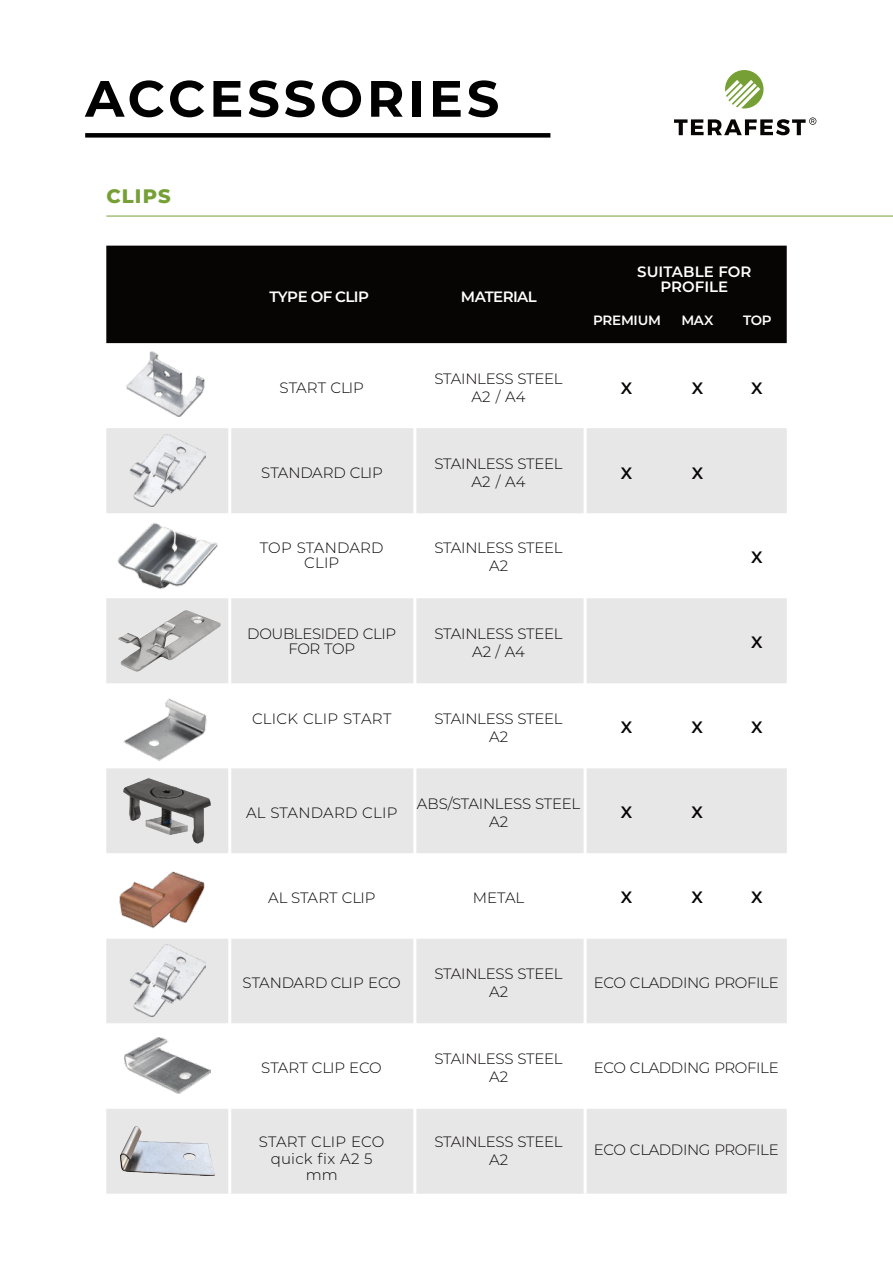
<style>
.page{position:relative;width:893px;height:1263px;background:#fff}
.page>*{position:absolute;margin:0;border:0;box-sizing:border-box;transform-origin:0 0}
.t1{font:700 51px "Montserrat";letter-spacing:.075em;color:#000}
.t2{font:800 19.5px "Montserrat";letter-spacing:.06em;color:#76a035}
.t3{font:600 16.5px "Montserrat";color:#070504}
.t4{font:300 15px/18px "Montserrat";letter-spacing:-.02em;color:#070504;text-align:center}
.t5{font:300 15px/16.5px "Montserrat";letter-spacing:.01em;color:#070504;text-align:center}
.t6{font:300 15px "Montserrat";color:#070504}
.t7{font:300 15px "Montserrat";letter-spacing:.015em;color:#070504}
.t8{font:600 15px "Montserrat";letter-spacing:-.04em;color:#fff}
.t9{font:600 15px/15px "Montserrat";letter-spacing:-.01em;color:#fff;text-align:center}
.t10{font:600 13.5px "Montserrat";letter-spacing:-.035em;color:#fff}
</style>
<div class="page">
<div style="left:106px;top:246px;width:681px;height:97px;background:#070504"></div>
<svg style="left:106px;top:428px;width:681px;height:765px;fill:#e8e7e8"></svg>
<hr style="left:228px;top:350px;width:3px;height:843px;background:#fff">
<hr style="left:413px;top:350px;width:3px;height:843px;background:#fff">
<hr style="left:584px;top:350px;width:3px;height:843px;background:#fff">
<svg style="left:106px;top:853px;width:681px;height:255px"></svg>
<img style="left:129px;top:434px;width:76px;height:73px">
<img style="left:114px;top:519px;width:106px;height:72px">
<img style="left:129px;top:944px;width:76px;height:72px">
<img style="left:124px;top:1038px;width:86px;height:55px">
<hr style="left:106px;top:216px;width:787px;height:1px;background:#76a035">
<img style="left:106px;top:692px;width:119px;height:74px">
<img style="left:124px;top:778px;width:87px;height:65px">
<img style="left:106px;top:865px;width:118px;height:73px">
<img style="left:126px;top:351px;width:79px;height:65px">
<img style="left:121px;top:1126px;width:93px;height:49px">
<img style="left:119px;top:610px;width:101px;height:61px">
<div style="left:85px;top:133px;width:465px;height:5px;background:#000"></div>
<svg style="left:725px;top:70px;width:38px;height:38px"></svg>
<svg style="left:674px;top:117px;width:142px;height:18px"></svg>
<h1 class="t1" style="left:85px;top:67px;width:416px">ACCESSORIES</h1>
<h2 class="t2" style="left:106px;top:184px;width:66px">CLIPS</h2>
<p class="t8" style="left:270px;top:287px;width:101px">TYPE OF CLIP</p>
<p class="t8" style="left:461px;top:287px;width:77px">MATERIAL</p>
<p class="t9" style="left:637px;top:264px;width:116px">SUITABLE FOR<br>PROFILE</p>
<p class="t10" style="left:593px;top:311px;width:69px">PREMIUM</p>
<p class="t10" style="left:681px;top:311px;width:33px">MAX</p>
<p class="t10" style="left:743px;top:311px;width:30px">TOP</p>
<p class="t6" style="left:279px;top:378px;width:86px">START CLIP</p>
<p class="t4" style="left:435px;top:369px;width:130px">STAINLESS STEEL<br>A2 / A4</p>
<p class="t3" style="left:621px;top:378px;width:13px">X</p>
<p class="t3" style="left:692px;top:378px;width:13px">X</p>
<p class="t3" style="left:751px;top:378px;width:13px">X</p>
<p class="t4" style="left:261px;top:464px;width:123px">STANDARD CLIP</p>
<p class="t4" style="left:435px;top:455px;width:130px">STAINLESS STEEL<br>A2 / A4</p>
<p class="t3" style="left:621px;top:463px;width:13px">X</p>
<p class="t3" style="left:692px;top:463px;width:13px">X</p>
<p class="t5" style="left:260px;top:541px;width:125px;line-height:15px">TOP STANDARD<br>CLIP</p>
<p class="t4" style="left:435px;top:539px;width:130px">STAINLESS STEEL<br>A2</p>
<p class="t3" style="left:751px;top:547px;width:13px">X</p>
<p class="t4" style="left:247px;top:626px;width:150px;line-height:15px">DOUBLESIDED CLIP<br>FOR TOP</p>
<p class="t4" style="left:435px;top:624px;width:130px">STAINLESS STEEL<br>A2 / A4</p>
<p class="t3" style="left:751px;top:632px;width:13px">X</p>
<p class="t7" style="left:252px;top:709px;width:141px">CLICK CLIP START</p>
<p class="t4" style="left:435px;top:709px;width:130px">STAINLESS STEEL<br>A2</p>
<p class="t3" style="left:621px;top:717px;width:13px">X</p>
<p class="t3" style="left:692px;top:717px;width:13px">X</p>
<p class="t3" style="left:751px;top:717px;width:13px">X</p>
<p class="t7" style="left:246px;top:803px;width:153px">AL STANDARD CLIP</p>
<p class="t4" style="left:417px;top:794px;width:165px">ABS/STAINLESS STEEL<br>A2</p>
<p class="t3" style="left:621px;top:802px;width:13px">X</p>
<p class="t3" style="left:692px;top:802px;width:13px">X</p>
<p class="t6" style="left:268px;top:888px;width:109px">AL START CLIP</p>
<p class="t4" style="left:473px;top:888px;width:53px">METAL</p>
<p class="t3" style="left:621px;top:887px;width:13px">X</p>
<p class="t3" style="left:692px;top:887px;width:13px">X</p>
<p class="t3" style="left:751px;top:887px;width:13px">X</p>
<p class="t4" style="left:243px;top:973px;width:160px">STANDARD CLIP ECO</p>
<p class="t4" style="left:435px;top:964px;width:130px">STAINLESS STEEL<br>A2</p>
<p class="t4" style="left:594px;top:973px;width:186px">ECO CLADDING PROFILE</p>
<p class="t6" style="left:261px;top:1058px;width:122px">START CLIP ECO</p>
<p class="t5" style="left:259px;top:1134px;width:127px">START CLIP ECO quick fix A2 5 mm</p>
<p class="t4" style="left:435px;top:1049px;width:130px">STAINLESS STEEL<br>A2</p>
<p class="t4" style="left:435px;top:1133px;width:130px">STAINLESS STEEL<br>A2</p>
<p class="t4" style="left:594px;top:1058px;width:186px">ECO CLADDING PROFILE</p>
<p class="t4" style="left:594px;top:1140px;width:186px">ECO CLADDING PROFILE</p>
</div>
